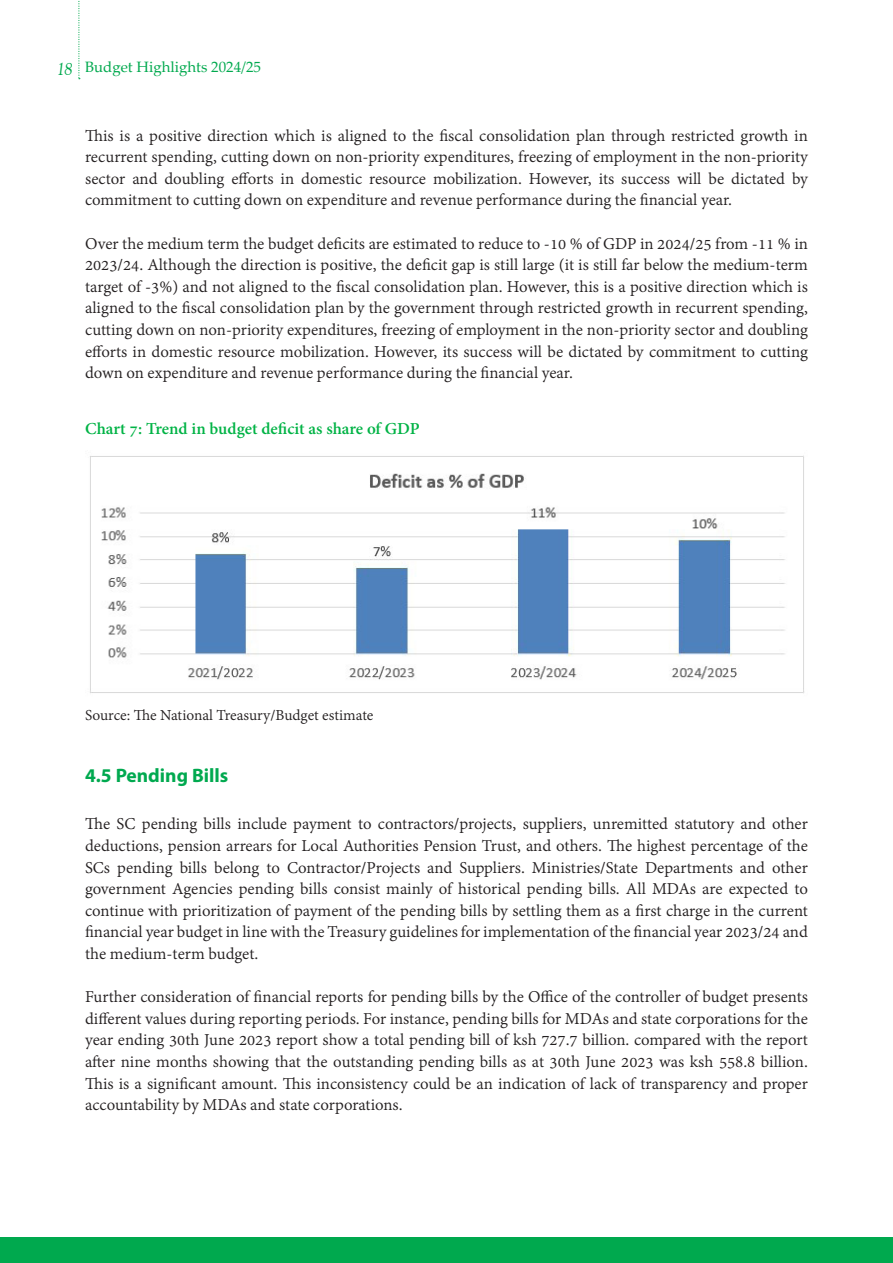
<style>
.page{position:relative;width:893px;height:1263px;background:#fff}
.page>*{position:absolute;margin:0;border:0;box-sizing:border-box;transform-origin:0 0}
.t1{font:700 19.5px "Myriad Pro";color:#00a94f}
.t2{font:18px/21.6px "Adobe Devanagari";color:#231f20;text-align:justify}
.t3{font:16.5px "Adobe Devanagari";color:#231f20}
.t4{font:700 16.5px "Adobe Hebrew";color:#00b345}
.t5{font:15px "Palatino Linotype";color:#00a94e}
.s1{font-family:"Goudy Old Style T";font-style:italic;font-size:18px}
</style>
<div class="page">
<div style="left:0;top:1237px;width:893px;height:26px;background:#00a94e"></div>
<svg style="left:78px;top:1px;width:2px;height:78px"></svg>
<img style="left:90px;top:455px;width:714px;height:239px">
<p class="t5" style="left:56px;top:56px;width:207px"><span class="s1">18</span> Budget Highlights 2024/25</p>
<p class="t2" style="left:85px;top:126px;width:724px">This is a positive direction which is aligned to the fiscal consolidation plan through restricted growth in recurrent spending, cutting down on non-priority expenditures, freezing of employment in the non-priority sector and doubling efforts in domestic resource mobilization. However, its success will be dictated by commitment to cutting down on expenditure and revenue performance during the financial year.</p>
<p class="t2" style="left:85px;top:234px;width:724px">Over the medium term the budget deficits are estimated to reduce to -10 % of GDP in 2024/25 from -11 % in 2023/24. Although the direction is positive, the deficit gap is still large (it is still far below the medium-term target of -3%) and not aligned to the fiscal consolidation plan. However, this is a positive direction which is aligned to the fiscal consolidation plan by the government through restricted growth in recurrent spending, cutting down on non-priority expenditures, freezing of employment in the non-priority sector and doubling efforts in domestic resource mobilization. However, its success will be dictated by commitment to cutting down on expenditure and revenue performance during the financial year.</p>
<p class="t4" style="left:85px;top:418px;width:336px">Chart 7: Trend in budget deficit as share of GDP</p>
<p class="t3" style="left:85px;top:705px;width:290px">Source: The National Treasury/Budget estimate</p>
<p class="t1" style="left:85px;top:762px;width:145px">4.5 Pending Bills</p>
<p class="t2" style="left:85px;top:815px;width:724px">The SC pending bills include payment to contractors/projects, suppliers, unremitted statutory and other deductions, pension arrears for Local Authorities Pension Trust, and others. The highest percentage of the SCs pending bills belong to Contractor/Projects and Suppliers. Ministries/State Departments and other government Agencies pending bills consist mainly of historical pending bills. All MDAs are expected to continue with prioritization of payment of the pending bills by settling them as a first charge in the current financial year budget in line with the Treasury guidelines for implementation of the financial year 2023/24 and the medium-term budget.</p>
<p class="t2" style="left:85px;top:987px;width:724px">Further consideration of financial reports for pending bills by the Office of the controller of budget presents different values during reporting periods. For instance, pending bills for MDAs and state corporations for the year ending 30th June 2023 report show a total pending bill of ksh 727.7 billion. compared with the report after nine months showing that the outstanding pending bills as at 30th June 2023 was ksh 558.8 billion.<br>This is a significant amount. This inconsistency could be an indication of lack of transparency and proper accountability by MDAs and state corporations.</p>
</div>
